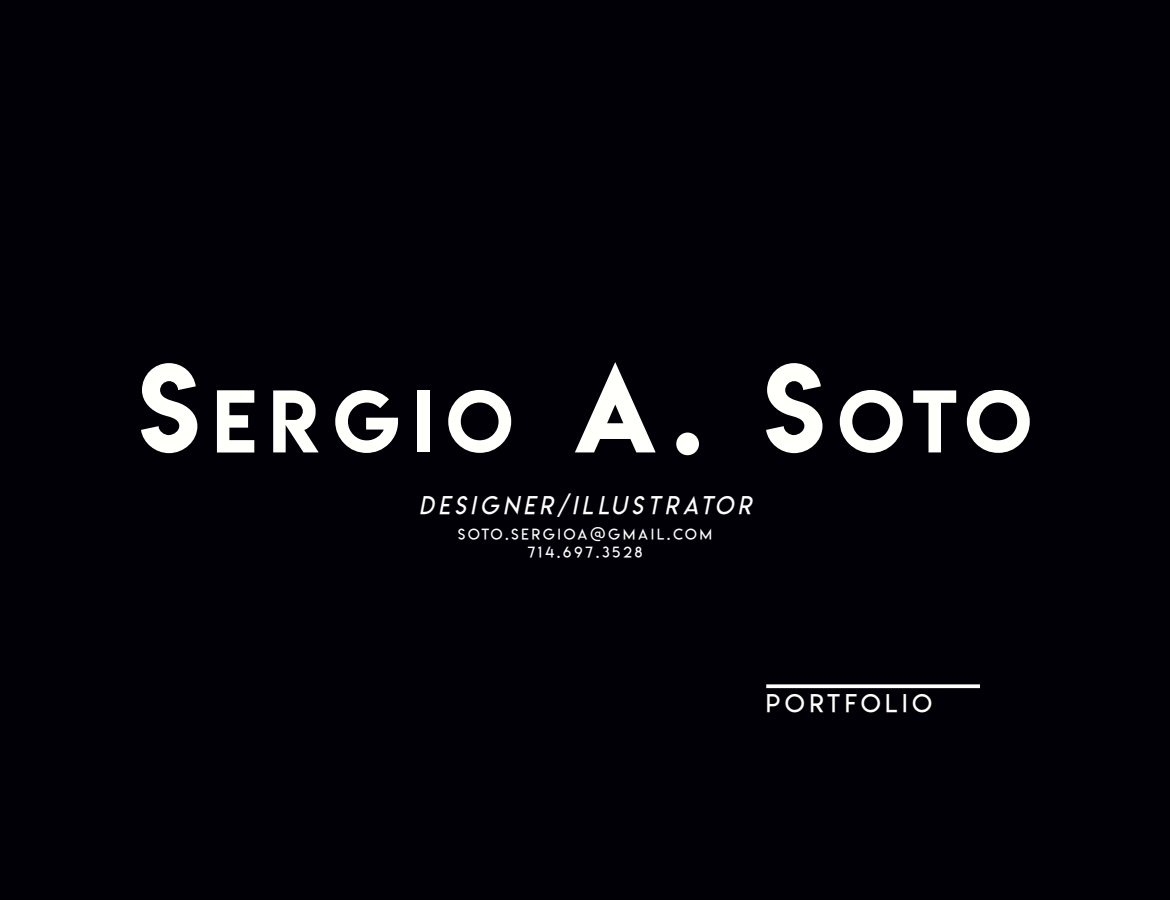
<style>
.page{position:relative;width:1170px;height:900px;background:#000006}
.page>*{position:absolute;margin:0;border:0;box-sizing:border-box;transform-origin:0 0}
.t1{font:78.75px "Lemon Milk";letter-spacing:.17em;color:#fffffc}
.t2{font:25px "Lemon Milklightitalic";letter-spacing:.2em;color:#fff}
.t3{font:25px "Lemon Milklight";letter-spacing:.2em;color:#fffffd}
.t4{font:15px/18px "Lemon Milklight";letter-spacing:.2em;color:#fff;text-align:center}
.s1{font-size:112.5px}
</style>
<div class="page">
<svg style="left:766px;top:684px;width:214px;height:4px"></svg>
<h1 class="t1" style="left:139px;top:365px;width:894px"><span class="s1">S</span>ERGIO <span class="s1">A. S</span>OTO</h1>
<h2 class="t2" style="left:419px;top:490px;width:333px">DESIGNER/ILLUSTRATOR</h2>
<p class="t4" style="left:458px;top:525px;width:255px">SOTO.SERGIOA@GMAIL.COM<br>714.697.3528</p>
<h2 class="t3" style="left:766px;top:688px;width:167px">PORTFOLIO</h2>
</div>
